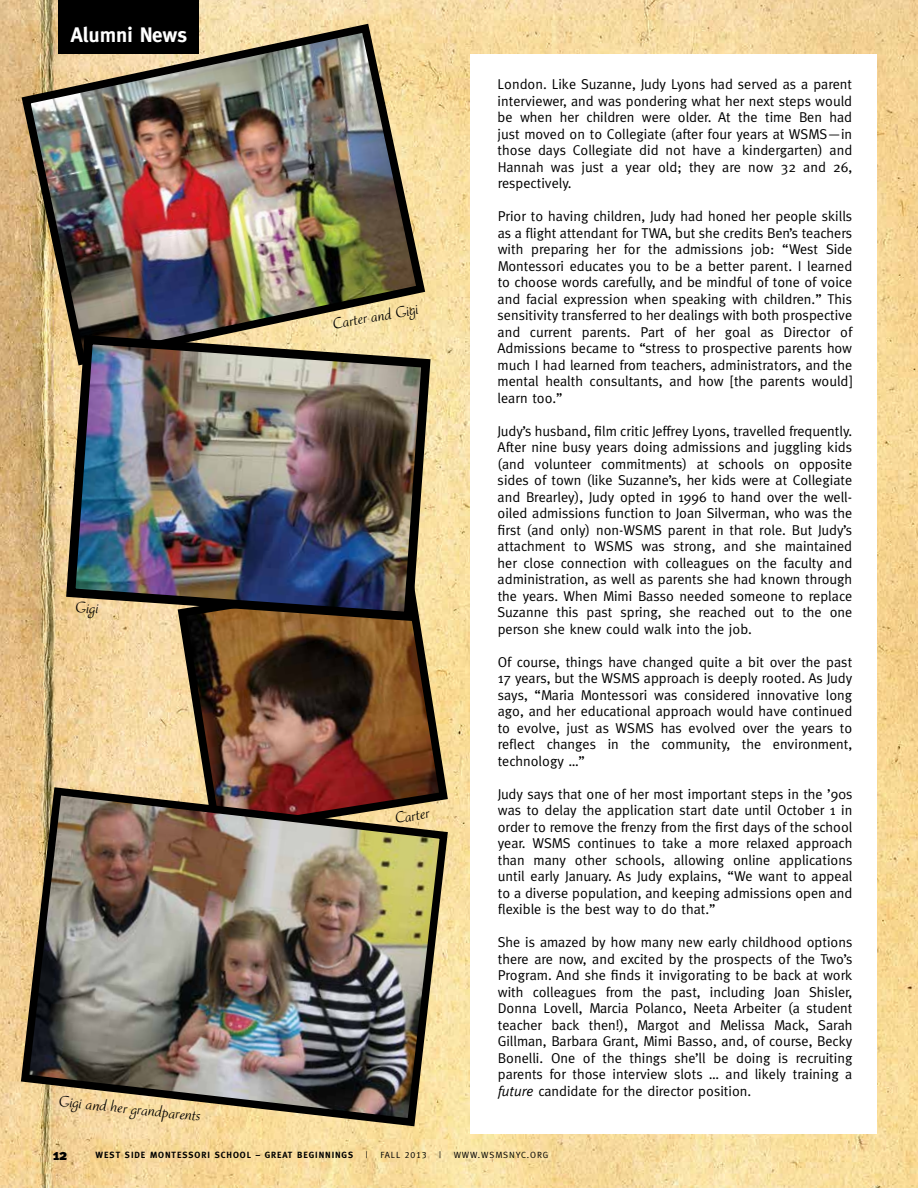
<style>
.page{position:relative;width:918px;height:1188px;background:#fff}
.page>*{position:absolute;margin:0;border:0;box-sizing:border-box;transform-origin:0 0}
.t1{font:700 21px "Meta";color:#fff}
.t2{font:16.5px "Ruzicka Freehand LH";color:#000}
.t3{font:900 15px "Meta Plus";color:#000}
.t4{font:14.25px/16.5px "Meta";color:#000;text-align:justify}
.t5{font:700 9px "Meta";letter-spacing:.1em;color:#000}
.t6{font:9px "Meta Caps";letter-spacing:.1em;color:#000}
.s1{font-style:italic}
</style>
<div class="page">
<img style="left:0;top:0;width:918px;height:1188px">
<div style="left:470px;top:54px;width:406px;height:1080px;background:#fff"></div>
<div style="left:58px;top:0;width:141px;height:53px;background:#000"></div>
<img style="left:173px;top:568px;width:279px;height:215px">
<img style="left:17px;top:19px;width:413px;height:351px">
<img style="left:61px;top:330px;width:374px;height:296px">
<img style="left:17px;top:783px;width:435px;height:347px">
<h1 class="t1" style="left:71px;top:22px;width:118px">Alumni News</h1>
<p class="t2" style="left:76px;top:597px;width:25px;rotate:4deg">Gigi</p>
<p class="t2" style="left:60px;top:1091px;width:144px;rotate:6deg">Gigi and her grandparents</p>
<p class="t2" style="left:331px;top:314px;width:88px;rotate:-10deg">Carter and Gigi</p>
<p class="t2" style="left:394px;top:809px;width:36px;rotate:-10deg">Carter</p>
<p class="t4" style="left:498px;top:76px;width:356px">London. Like Suzanne, Judy Lyons had served as a parent interviewer, and was pondering what her next steps would be when her children were older. At the time Ben had just moved on to Collegiate (after four years at WSMS—in those days Collegiate did not have a kindergarten) and Hannah was just a year old; they are now 32 and 26, respectively.</p>
<p class="t4" style="left:498px;top:208px;width:356px">Prior to having children, Judy had honed her people skills as a flight attendant for TWA, but she credits Ben’s teachers with preparing her for the admissions job: “West Side Montessori educates you to be a better parent. I learned to choose words carefully, and be mindful of tone of voice and facial expression when speaking with children.” This sensitivity transferred to her dealings with both prospective and current parents. Part of her goal as Director of Admissions became to “stress to prospective parents how much I had learned from teachers, administrators, and the mental health consultants, and how [the parents would] learn too.”</p>
<p class="t4" style="left:498px;top:423px;width:356px">Judy’s husband, film critic Jeffrey Lyons, travelled frequently.<br>After nine busy years doing admissions and juggling kids (and volunteer commitments) at schools on opposite sides of town (like Suzanne’s, her kids were at Collegiate and Brearley), Judy opted in 1996 to hand over the well&shy;oiled admissions function to Joan Silverman, who was the first (and only) non-WSMS parent in that role. But Judy’s attachment to WSMS was strong, and she maintained her close connection with colleagues on the faculty and administration, as well as parents she had known through the years. When Mimi Basso needed someone to replace Suzanne this past spring, she reached out to the one person she knew could walk into the job.</p>
<p class="t4" style="left:498px;top:654px;width:356px">Of course, things have changed quite a bit over the past 17 years, but the WSMS approach is deeply rooted. As Judy says, “Maria Montessori was considered innovative long ago, and her educational approach would have continued to evolve, just as WSMS has evolved over the years to reflect changes in the community, the environment, technology …”</p>
<p class="t4" style="left:498px;top:786px;width:356px">Judy says that one of her most important steps in the ’90s was to delay the application start date until October 1 in order to remove the frenzy from the first days of the school year. WSMS continues to take a more relaxed approach than many other schools, allowing online applications until early January. As Judy explains, “We want to appeal to a diverse population, and keeping admissions open and flexible is the best way to do that.”</p>
<p class="t4" style="left:498px;top:934px;width:356px">She is amazed by how many new early childhood options there are now, and excited by the prospects of the Two’s Program. And she finds it invigorating to be back at work with colleagues from the past, including Joan Shisler, Donna Lovell, Marcia Polanco, Neeta Arbeiter (a student teacher back then!), Margot and Melissa Mack, Sarah Gillman, Barbara Grant, Mimi Basso, and, of course, Becky Bonelli. One of the things she’ll be doing is recruiting parents for those interview slots … and likely training a <span class="s1">future</span> candidate for the director position.</p>
<p class="t3" style="left:53px;top:1146px;width:16px">12</p>
<p class="t5" style="left:96px;top:1150px;width:259px">WEST SIDE MONTESSORI SCHOOL – GREAT BEGINNINGS</p>
<p class="t6" style="left:366px;top:1150px;width:3px">|</p>
<p class="t6" style="left:380px;top:1150px;width:48px">FALL 2013</p>
<p class="t6" style="left:439px;top:1150px;width:3px">|</p>
<p class="t6" style="left:454px;top:1150px;width:96px">WWW.WSMSNYC.ORG</p>
</div>
